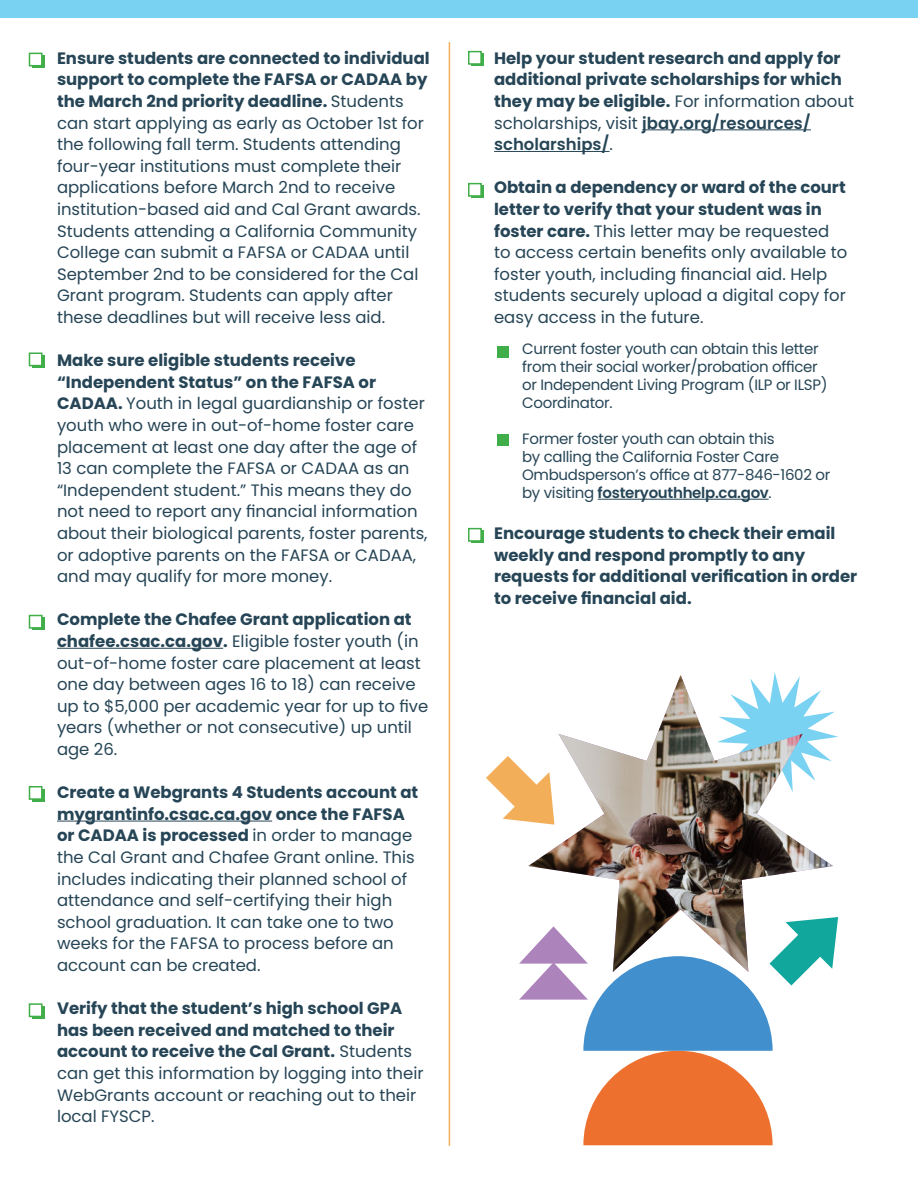
<style>
.page{position:relative;width:918px;height:1188px;background:#fff}
.page>*{position:absolute;margin:0;border:0;box-sizing:border-box;transform-origin:0 0}
.t1{font:16.5px/21.6px "Poppins";color:#264556}
.t2{font:700 16.5px/21.6px "Poppins";color:#264556}
.t3{font:15px/18px "Poppins";letter-spacing:-.02em;color:#264556}
.s1{font-weight:700}
.s2{font-weight:400}
.s3{font-weight:600}
</style>
<div class="page">
<hr style="left:449px;top:42px;width:1px;height:1104px;background:#f2ae58">
<div style="left:32px;top:56px;width:13px;height:12px;background:#40ae49"></div>
<div style="left:29px;top:53px;width:13px;height:13px;background:#fff"></div>
<div style="left:29px;top:53px;width:14px;height:13px;border:2px solid #40ae49"></div>
<div style="left:471px;top:54px;width:13px;height:12px;background:#40ae49"></div>
<div style="left:469px;top:52px;width:12px;height:12px;background:#fff"></div>
<div style="left:468px;top:51px;width:14px;height:14px;border:2px solid #40ae49"></div>
<div style="left:471px;top:186px;width:13px;height:12px;background:#40ae49"></div>
<div style="left:469px;top:184px;width:12px;height:12px;background:#fff"></div>
<div style="left:468px;top:183px;width:14px;height:14px;border:2px solid #40ae49"></div>
<div style="left:471px;top:531px;width:13px;height:12px;background:#40ae49"></div>
<div style="left:469px;top:529px;width:12px;height:12px;background:#fff"></div>
<div style="left:468px;top:528px;width:14px;height:14px;border:2px solid #40ae49"></div>
<div style="left:32px;top:355px;width:13px;height:13px;background:#40ae49"></div>
<div style="left:29px;top:353px;width:13px;height:13px;background:#fff"></div>
<div style="left:29px;top:353px;width:14px;height:13px;border:2px solid #40ae49"></div>
<div style="left:32px;top:789px;width:13px;height:12px;background:#40ae49"></div>
<div style="left:29px;top:787px;width:13px;height:12px;background:#fff"></div>
<div style="left:29px;top:786px;width:14px;height:14px;border:2px solid #40ae49"></div>
<div style="left:32px;top:618px;width:13px;height:12px;background:#40ae49"></div>
<div style="left:29px;top:616px;width:13px;height:12px;background:#fff"></div>
<div style="left:29px;top:615px;width:14px;height:14px;border:2px solid #40ae49"></div>
<div style="left:32px;top:1006px;width:13px;height:13px;background:#40ae49"></div>
<div style="left:29px;top:1004px;width:13px;height:12px;background:#fff"></div>
<div style="left:29px;top:1003px;width:14px;height:14px;border:2px solid #40ae49"></div>
<div style="left:497px;top:346px;width:12px;height:12px;background:#40ae49"></div>
<div style="left:497px;top:434px;width:12px;height:12px;background:#40ae49"></div>
<hr style="left:57px;top:648px;width:166px;height:1px;background:#264556">
<hr style="left:57px;top:821px;width:215px;height:1px;background:#264556">
<hr style="left:642px;top:129px;width:169px;height:1px;background:#264556">
<hr style="left:494px;top:151px;width:116px;height:1px;background:#264556">
<hr style="left:598px;top:499px;width:171px;height:1px;background:#264556">
<img style="left:528px;top:675px;width:305px;height:242px">
<svg style="left:486px;top:756px;width:68px;height:69px"></svg>
<svg style="left:519px;top:917px;width:319px;height:228px"></svg>
<div style="left:0;top:0;width:918px;height:17px;background:#7ad2f2"></div>
<p class="t1" style="left:57px;top:47px;width:374px"><span class="s1">Ensure students are connected to individual support to complete the FAFSA or CADAA by the March 2nd priority deadline.</span> Students can start applying as early as October 1st for the following fall term. Students attending four-year institutions must complete their applications before March 2nd to receive institution-based aid and Cal Grant awards.<br>Students attending a California Community College can submit a FAFSA or CADAA until September 2nd to be considered for the Cal Grant program. Students can apply after these deadlines but will receive less aid.</p>
<p class="t1" style="left:57px;top:350px;width:372px"><span class="s1">Make sure eligible students receive “Independent Status” on the FAFSA or CADAA.</span> Youth in legal guardianship or foster youth who were in out-of-home foster care placement at least one day after the age of 13 can complete the FAFSA or CADAA as an “Independent student.” This means they do not need to report any financial information about their biological parents, foster parents, or adoptive parents on the FAFSA or CADAA, and may qualify for more money.</p>
<p class="t1" style="left:57px;top:609px;width:373px"><span class="s1">Complete the Chafee Grant application at chafee.csac.ca.gov.</span> Eligible foster youth (in out-of-home foster care placement at least one day between ages 16 to 18) can receive up to $5,000 per academic year for up to five years (whether or not consecutive) up until age 26.</p>
<p class="t1" style="left:57px;top:782px;width:363px"><span class="s1">Create a Webgrants 4 Students account at mygrantinfo.csac.ca.gov once the FAFSA or CADAA is processed</span> in order to manage the Cal Grant and Chafee Grant online. This includes indicating their planned school of attendance and self-certifying their high school graduation. It can take one to two weeks for the FAFSA to process before an account can be created.</p>
<p class="t2" style="left:57px;top:998px;width:368px">Verify that the student’s high school GPA has been received and matched to their account to receive the Cal Grant. <span class="s2">Students can get this information by logging into their WebGrants account or reaching out to their local FYSCP.</span></p>
<p class="t2" style="left:494px;top:47px;width:362px">Help your student research and apply for additional private scholarships for which they may be eligible. <span class="s2">For information about scholarships, visit</span> <span class="s3">jbay.org/resources/ scholarships/</span><span class="s2">.</span></p>
<p class="t1" style="left:494px;top:177px;width:355px"><span class="s1">Obtain a dependency or ward of the court letter to verify that your student was in foster care.</span> This letter may be requested to access certain benefits only available to foster youth, including financial aid. Help students securely upload a digital copy for easy access in the future.</p>
<p class="t3" style="left:522px;top:340px;width:307px">Current foster youth can obtain this letter from their social worker/probation officer or Independent Living Program (ILP or ILSP)<br>Coordinator.</p>
<p class="t3" style="left:522px;top:430px;width:310px">Former foster youth can obtain this<br>by calling the California Foster Care Ombudsperson’s office at 877-846-1602 or by visiting <span class="s3">fosteryouthhelp.ca.gov</span>.</p>
<p class="t2" style="left:494px;top:523px;width:365px">Encourage students to check their email weekly and respond promptly to any requests for additional verification in order to receive financial aid.</p>
</div>
